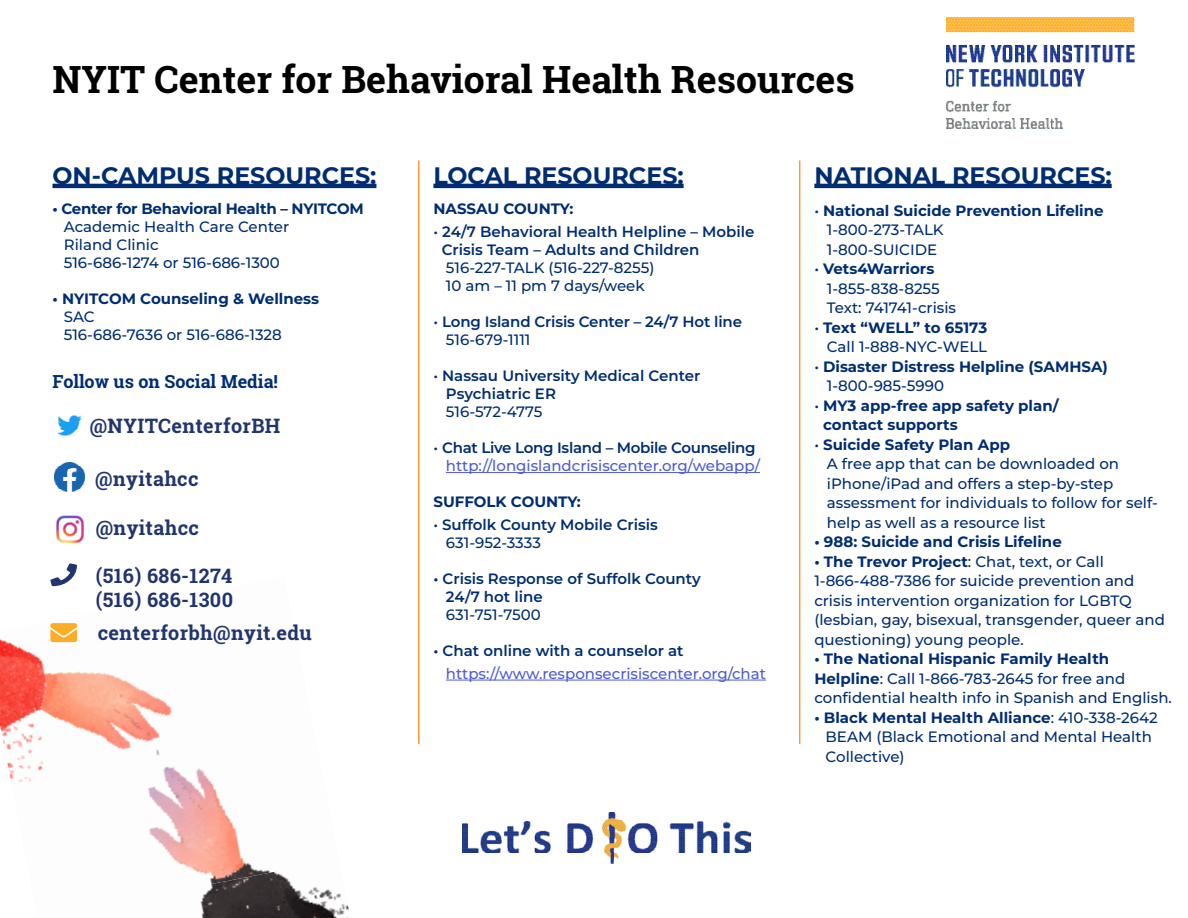
<style>
.page{position:relative;width:1188px;height:918px;background:#fff}
.page>*{position:absolute;margin:0;border:0;box-sizing:border-box;transform-origin:0 0}
.Name{font:700 37.5px "Roboto Slab";color:#000}
.Name-2{font:100 23.85px "Montserrat";color:#002d72}
.t1{font:700 19.95px "Roboto Slab";letter-spacing:.02em;color:#23356e}
.t2{font:700 18px "Roboto Slab";color:#002d72}
.t3{font:500 15px/19.5px "Montserrat";color:#002d72}
.t4{font:100 15px/19.5px "Montserrat";color:#002d72}
.t5{font:600 15px/18px "Montserrat";color:#002d72}
.t6{font:500 15px "Montserrat";color:#4f5cd6}
.t7{font:600 15px "Montserrat";letter-spacing:-.02em;color:#002d72}
.t8{font:100 15px "Montserrat";letter-spacing:-.02em;color:#002d72}
.s1{font-weight:500}
.s2{font-weight:100}
</style>
<div class="page">
<img style="left:0;top:586px;width:243px;height:273px">
<img style="left:174px;top:859px;width:175px;height:59px">
<img style="left:947px;top:17px;width:187px;height:112px">
<hr style="left:52px;top:184px;width:324px;height:4px;background:#002d72">
<hr style="left:433px;top:184px;width:251px;height:4px;background:#002d72">
<hr style="left:446px;top:472px;width:314px;height:1px;background:#4f5cd6">
<hr style="left:446px;top:680px;width:320px;height:1px;background:#4f5cd6">
<hr style="left:814px;top:184px;width:298px;height:4px;background:#002d72">
<img style="left:55px;top:462px;width:30px;height:30px">
<img style="left:57px;top:415px;width:25px;height:21px">
<img style="left:56px;top:515px;width:28px;height:28px">
<svg style="left:50px;top:623px;width:27px;height:19px"></svg>
<svg style="left:50px;top:563px;width:27px;height:23px"></svg>
<img style="left:463px;top:812px;width:287px;height:52px">
<hr style="left:418px;top:160px;width:1px;height:584px;background:#f93">
<hr style="left:799px;top:160px;width:1px;height:584px;background:#f93">
<p class="Name" style="left:52px;top:54px;width:804px">NYIT Center for Behavioral Health Resources</p>
<p class="Name-2" style="left:52px;top:159px;width:325px">ON-CAMPUS RESOURCES:</p>
<p class="t8" style="left:52px;top:199px;width:313px">• Center for Behavioral Health – NYITCOM</p>
<p class="t3" style="left:64px;top:217px;width:227px;line-height:18px">Academic Health Care Center<br>Riland Clinic</p>
<p class="t3" style="left:64px;top:253px;width:218px">516-686-1274 or 516-686-1300</p>
<p class="t4" style="left:52px;top:289px;width:268px">• NYITCOM Counseling &amp; Wellness</p>
<p class="t3" style="left:64px;top:307px;width:32px">SAC</p>
<p class="t3" style="left:64px;top:325px;width:220px">516-686-7636 or 516-686-1328</p>
<p class="t2" style="left:52px;top:370px;width:227px">Follow us on Social Media!</p>
<p class="t1" style="left:90px;top:412px;width:192px">@NYITCenterforBH</p>
<p class="t1" style="left:95px;top:465px;width:105px">@nyitahcc</p>
<p class="t1" style="left:96px;top:514px;width:105px">@nyitahcc</p>
<p class="t1" style="left:96px;top:562px;width:138px">(516) 686-1274</p>
<p class="t1" style="left:96px;top:586px;width:139px">(516) 686-1300</p>
<p class="t1" style="left:98px;top:620px;width:216px">centerforbh@nyit.edu</p>
<p class="Name-2" style="left:433px;top:159px;width:252px">LOCAL RESOURCES:</p>
<p class="t4" style="left:433px;top:199px;width:142px">NASSAU COUNTY:</p>
<p class="t5" style="left:442px;top:222px;width:314px;text-indent:-8px"><span class="s1">•</span> 24/7 Behavioral Health Helpline – Mobile<br>Crisis Team – Adults and Children</p>
<p class="t3" style="left:446px;top:258px;width:210px">516-227-TALK (516-227-8255)</p>
<p class="t3" style="left:446px;top:276px;width:200px">10 am – 11 pm 7 days/week</p>
<p class="t5" style="left:433px;top:312px;width:310px"><span class="s1">•</span> Long Island Crisis Center – 24/7 Hot line</p>
<p class="t3" style="left:446px;top:330px;width:86px">516-679-1111</p>
<p class="t5" style="left:433px;top:366px;width:269px"><span class="s1">•</span> Nassau University Medical Center</p>
<p class="t5" style="left:446px;top:384px;width:112px">Psychiatric ER</p>
<p class="t3" style="left:446px;top:402px;width:98px">516-572-4775</p>
<p class="t7" style="left:433px;top:438px;width:324px"><span class="s1">•</span> Chat Live Long Island – Mobile Counseling</p>
<p class="t6" style="left:446px;top:456px;width:316px">http://longislandcrisiscenter.org/webapp/</p>
<p class="t4" style="left:433px;top:492px;width:149px">SUFFOLK COUNTY:</p>
<p class="t5" style="left:433px;top:515px;width:226px"><span class="s1">•</span> Suffolk County Mobile Crisis</p>
<p class="t3" style="left:446px;top:533px;width:96px">631-952-3333</p>
<p class="t5" style="left:433px;top:569px;width:269px">• Crisis Response of Suffolk County</p>
<p class="t5" style="left:446px;top:587px;width:98px">24/7 hot line</p>
<p class="t3" style="left:446px;top:605px;width:96px">631-751-7500</p>
<p class="t5" style="left:433px;top:641px;width:252px">• Chat online with a counselor at</p>
<p class="t6" style="left:446px;top:663px;width:322px">https://www.responsecrisiscenter.org/chat</p>
<p class="Name-2" style="left:814px;top:159px;width:299px">NATIONAL RESOURCES:</p>
<p class="t4" style="left:814px;top:200px;width:291px"><span class="s1">•</span> National Suicide Prevention Lifeline</p>
<p class="t3" style="left:827px;top:220px;width:118px">1-800-273-TALK</p>
<p class="t3" style="left:827px;top:239px;width:112px">1-800-SUICIDE</p>
<p class="t4" style="left:814px;top:259px;width:122px"><span class="s1">•</span> Vets4Warriors</p>
<p class="t3" style="left:827px;top:278px;width:114px">1-855-838-8255</p>
<p class="t3" style="left:827px;top:298px;width:131px">Text: 741741-crisis</p>
<p class="t4" style="left:814px;top:317px;width:174px"><span class="s1">•</span> Text “WELL” to 65173</p>
<p class="t3" style="left:827px;top:337px;width:162px">Call 1-888-NYC-WELL</p>
<p class="t4" style="left:814px;top:356px;width:295px"><span class="s1">•</span> Disaster Distress Helpline (SAMHSA)</p>
<p class="t3" style="left:827px;top:376px;width:119px">1-800-985-5990</p>
<p class="t4" style="left:823px;top:395px;width:237px;text-indent:-9px"><span class="s1">•</span> MY3 app-free app safety plan/ contact supports</p>
<p class="t4" style="left:814px;top:434px;width:197px"><span class="s1">•</span> Suicide Safety Plan App</p>
<p class="t3" style="left:827px;top:454px;width:333px">A free app that can be downloaded on iPhone/iPad and offers a step-by-step assessment for individuals to follow for self&shy;help as well as a resource list</p>
<p class="t4" style="left:814px;top:532px;width:249px">• 988: Suicide and Crisis Lifeline</p>
<p class="t3" style="left:814px;top:551px;width:352px"><span class="s2">• The Trevor Project</span>: Chat, text, or Call 1-866-488-7386 for suicide prevention and crisis intervention organization for LGBTQ (lesbian, gay, bisexual, transgender, queer and questioning) young people.</p>
<p class="t3" style="left:814px;top:649px;width:359px"><span class="s2">• The National Hispanic Family Health<br>Helpline</span>: Call 1-866-783-2645 for free and confidential health info in Spanish and English.</p>
<p class="t4" style="left:814px;top:707px;width:345px">• Black Mental Health Alliance<span class="s1">: 410-338-2642</span></p>
<p class="t3" style="left:826px;top:727px;width:328px">BEAM (Black Emotional and Mental Health<br>Collective)</p>
</div>
